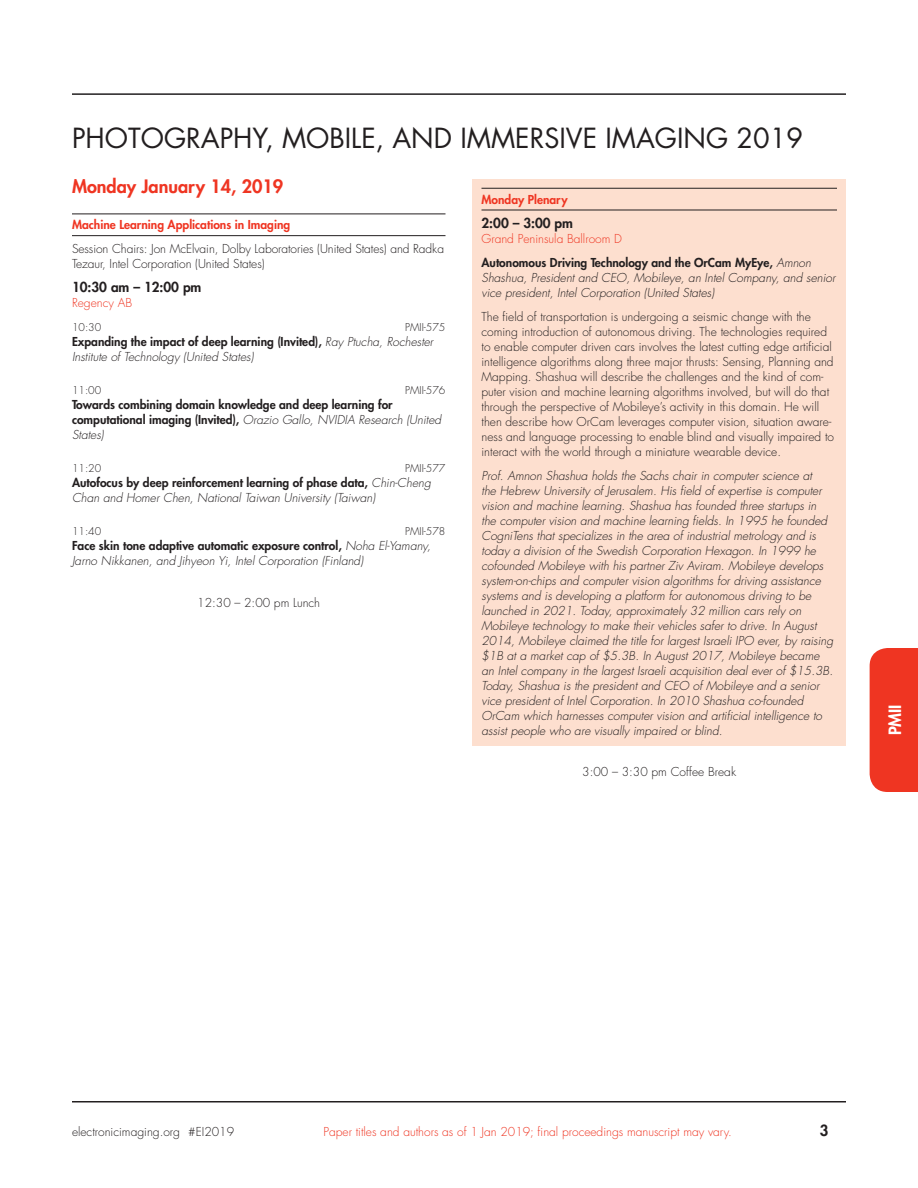
<style>
.page{position:relative;width:918px;height:1188px;background:#fff}
.page>*{position:absolute;margin:0;border:0;box-sizing:border-box;transform-origin:0 0}
.Con_Title{font:27px "Futura Std";color:#231f20}
.Date_Red{font:800 18px "Futura Std";color:#ef3522}
.t1{font:800 16.5px "Futura Std";color:#fff}
.t2{font:800 15px "Futura Std";color:#231f20}
.Time{font:800 13.5px "Futura Std";color:#231f20}
.Txt_sb{font:800 13.5px "Futura Std";color:#231f20}
.Txt_sb-2{font:italic 300 12px/15px "Futura Std";color:#231f20}
.Txt_sb-3{font:300 12px/15px "Futura Std";color:#231f20}
.t3{font:800 12px/15px "Futura Std";color:#231f20}
.Txt{font:300 12px "Futura Std";color:#ef3522}
.Event{font:800 12px "Futura Std";color:#ef3522}
.Paper_No{font:300 10.5px "Futura Std";color:#231f20}
.s1{font-weight:800;font-style:normal}
.s2{font-weight:300;font-style:italic}
</style>
<div class="page">
<hr style="left:72px;top:93px;width:774px;height:2px;background:#231f20">
<div style="left:870px;top:648px;width:48px;height:144px;background:#ef3522"></div>
<hr style="left:72px;top:1101px;width:774px;height:1px;background:#231f20">
<hr style="left:72px;top:214px;width:374px;height:1px;background:#231f20">
<hr style="left:72px;top:235px;width:374px;height:1px;background:#231f20">
<div style="left:472px;top:179px;width:374px;height:567px;background:#fddfcf"></div>
<hr style="left:482px;top:188px;width:355px;height:1px;background:#231f20">
<hr style="left:482px;top:210px;width:355px;height:1px;background:#231f20">
<p class="Con_Title" style="left:72px;top:121px;width:733px">PHOTOGRAPHY, MOBILE, AND IMMERSIVE IMAGING 2019</p>
<p class="Date_Red" style="left:72px;top:175px;width:213px">Monday January 14, 2019</p>
<p class="Event" style="left:72px;top:217px;width:220px">Machine Learning Applications in Imaging</p>
<p class="Txt_sb-3" style="left:72px;top:242px;width:374px">Session Chairs: Jon McElvain, Dolby Laboratories (United States) and Radka<br>Tezaur, Intel Corporation (United States)</p>
<p class="Time" style="left:72px;top:279px;width:131px">10:30 am – 12:00 pm</p>
<p class="Txt" style="left:72px;top:296px;width:62px">Regency AB</p>
<p class="Paper_No" style="left:72px;top:321px;width:31px">10:30</p>
<p class="Paper_No" style="left:405px;top:321px;width:42px">PMII-575</p>
<p class="Txt_sb-2" style="left:72px;top:335px;width:363px"><span class="s1">Expanding the impact of deep learning (Invited),</span> Ray Ptucha, Rochester<br>Institute of Technology (United States)</p>
<p class="Paper_No" style="left:72px;top:384px;width:31px">11:00</p>
<p class="Paper_No" style="left:405px;top:384px;width:42px">PMII-576</p>
<p class="t3" style="left:72px;top:397px;width:371px">Towards combining domain knowledge and deep learning for computational imaging (Invited), <span class="s2">Orazio Gallo, NVIDIA Research (United<br>States)</span></p>
<p class="Paper_No" style="left:72px;top:462px;width:31px">11:20</p>
<p class="Paper_No" style="left:405px;top:462px;width:42px">PMII-577</p>
<p class="Txt_sb-2" style="left:72px;top:476px;width:360px"><span class="s1">Autofocus by deep reinforcement learning of phase data,</span> Chin-Cheng<br>Chan and Homer Chen, National Taiwan University (Taiwan)</p>
<p class="Paper_No" style="left:72px;top:525px;width:31px">11:40</p>
<p class="Paper_No" style="left:405px;top:525px;width:42px">PMII-578</p>
<p class="Txt_sb-2" style="left:72px;top:539px;width:360px"><span class="s1">Face skin tone adaptive automatic exposure control,</span> Noha El-Yamany,<br>Jarno Nikkanen, and Jihyeon Yi, Intel Corporation (Finland)</p>
<p class="Txt_sb-3" style="left:197px;top:596px;width:124px">12:30 – 2:00 pm Lunch</p>
<p class="Event" style="left:482px;top:192px;width:88px">Monday Plenary</p>
<p class="Txt_sb" style="left:482px;top:214px;width:93px">2:00 – 3:00 pm</p>
<p class="Txt" style="left:482px;top:231px;width:142px">Grand Peninsula Ballroom D</p>
<p class="Txt_sb-2" style="left:482px;top:255px;width:355px"><span class="s1">Autonomous Driving Technology and the OrCam MyEye,</span> Amnon<br>Shashua, President and CEO, Mobileye, an Intel Company, and senior vice president, Intel Corporation (United States)</p>
<p class="Txt_sb-3" style="left:482px;top:309px;width:354px">The field of transportation is undergoing a seismic change with the coming introduction of autonomous driving. The technologies required to enable computer driven cars involves the latest cutting edge artificial intelligence algorithms along three major thrusts: Sensing, Planning and Mapping. Shashua will describe the challenges and the kind of com&shy;puter vision and machine learning algorithms involved, but will do that through the perspective of Mobileye’s activity in this domain. He will then describe how OrCam leverages computer vision, situation aware&shy;ness and language processing to enable blind and visually impaired to interact with the world through a miniature wearable device.</p>
<p class="Txt_sb-2" style="left:482px;top:468px;width:353px">Prof. Amnon Shashua holds the Sachs chair in computer science at<br>the Hebrew University of Jerusalem. His field of expertise is computer vision and machine learning. Shashua has founded three startups in the computer vision and machine learning fields. In 1995 he founded CogniTens that specializes in the area of industrial metrology and is today a division of the Swedish Corporation Hexagon. In 1999 he cofounded Mobileye with his partner Ziv Aviram. Mobileye develops system-on-chips and computer vision algorithms for driving assistance systems and is developing a platform for autonomous driving to be launched in 2021. Today, approximately 32 million cars rely on Mobileye technology to make their vehicles safer to drive. In August 2014, Mobileye claimed the title for largest Israeli IPO ever, by raising $1B at a market cap of $5.3B. In August 2017, Mobileye became an Intel company in the largest Israeli acquisition deal ever of $15.3B.<br>Today, Shashua is the president and CEO of Mobileye and a senior vice president of Intel Corporation. In 2010 Shashua co-founded OrCam which harnesses computer vision and artificial intelligence to assist people who are visually impaired or blind.</p>
<p class="Txt_sb-3" style="left:582px;top:764px;width:155px">3:00 – 3:30 pm Coffee Break</p>
<p class="t1" style="left:885px;top:735px;width:32px;rotate:-90deg">PMII</p>
<p class="Txt_sb-3" style="left:72px;top:1124px;width:164px">electronicimaging.org #EI2019</p>
<p class="t2" style="left:820px;top:1121px;width:10px">3</p>
<p class="Txt" style="left:323px;top:1124px;width:410px">Paper titles and authors as of 1 Jan 2019; final proceedings manuscript may vary.</p>
</div>
